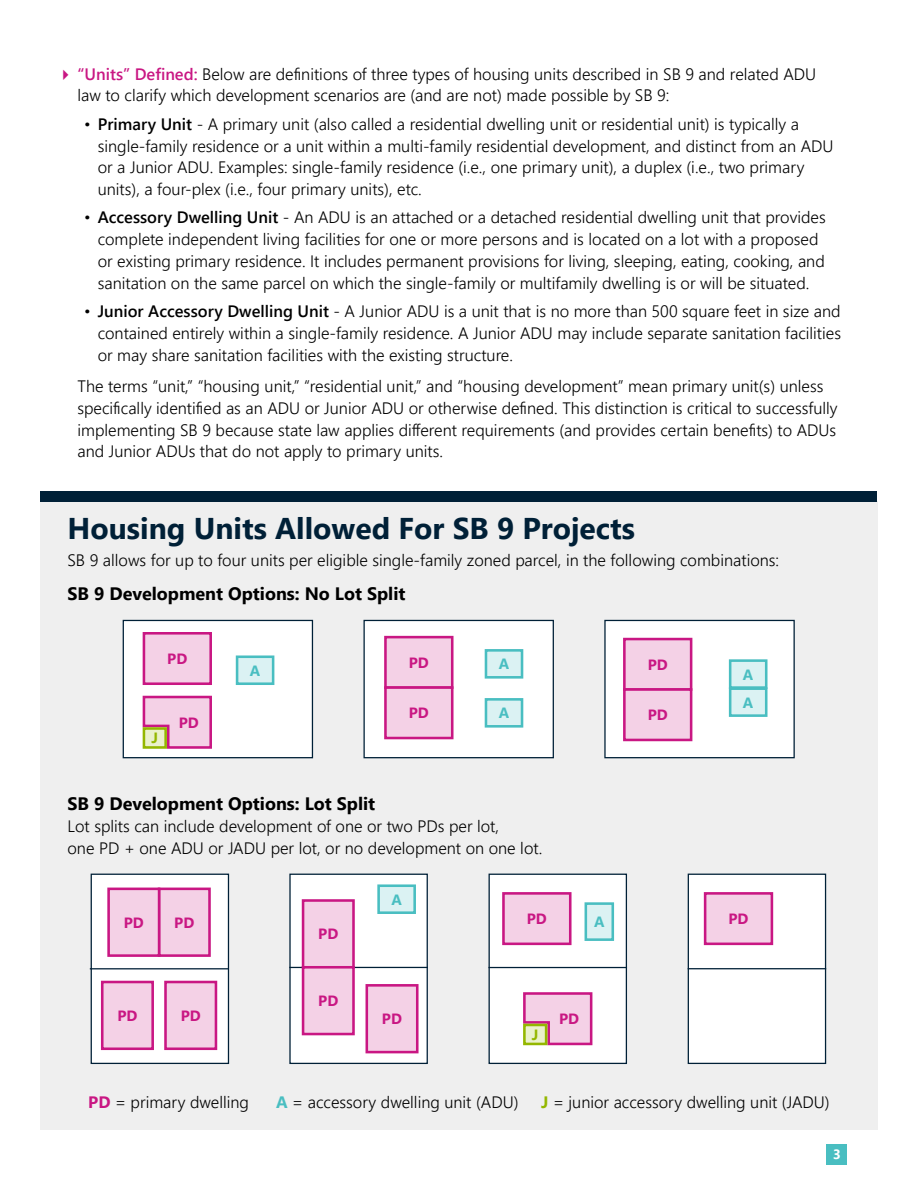
<style>
.page{position:relative;width:918px;height:1188px;background:#fff}
.page>*{position:absolute;margin:0;border:0;box-sizing:border-box;transform-origin:0 0}
.t1{font:700 30px "Segoe UI";color:#002037}
.t2{font:700 18px "Segoe UI";color:#000}
.t3{font:300 16.5px/21.8px "Segoe UI";color:#000}
.t4{font:700 14.85px "Segoe UI";color:#c91783}
.t5{font:700 14.85px/28px "Segoe UI";color:#49bec1}
.t6{font:700 14.85px "Segoe UI";color:#94b700}
.t7{font:700 13.5px "Segoe UI";color:#fff}
.s1{font-weight:600;color:#c91783}
.s2{font-weight:600}
.s3{font-weight:700;color:#c91783}
.s4{font-weight:700;color:#49bec1}
.s5{font-weight:700;color:#94b700}
</style>
<div class="page">
<div style="left:827px;top:1144px;width:20px;height:20px;background:#49bec1"></div>
<div style="left:40px;top:502px;width:838px;height:628px;background:#efefef"></div>
<div style="left:123px;top:620px;width:190px;height:138px;background:#fff;border:1px solid #002037"></div>
<div style="left:144px;top:633px;width:67px;height:51px;background:#f4d1e6"></div>
<div style="left:143px;top:632px;width:69px;height:53px;border:3px solid #c91783"></div>
<svg style="left:142px;top:695px;width:70px;height:54px;background:#ecb0d3"></svg>
<div style="left:144px;top:728px;width:22px;height:19px;background:#eaf1cc"></div>
<div style="left:143px;top:727px;width:24px;height:22px;border:3px solid #94b700"></div>
<div style="left:237px;top:657px;width:36px;height:27px;background:#dbf2f3"></div>
<div style="left:236px;top:655px;width:38px;height:30px;border:3px solid #49bec1"></div>
<div style="left:363px;top:620px;width:191px;height:138px;background:#fff;border:1px solid #002037"></div>
<div style="left:385px;top:637px;width:67px;height:51px;background:#f4d1e6"></div>
<div style="left:384px;top:636px;width:70px;height:53px;border:3px solid #c91783"></div>
<div style="left:385px;top:688px;width:67px;height:50px;background:#f4d1e6"></div>
<div style="left:384px;top:686px;width:70px;height:53px;border:3px solid #c91783"></div>
<div style="left:486px;top:650px;width:36px;height:27px;background:#dbf2f3"></div>
<div style="left:485px;top:649px;width:38px;height:30px;border:3px solid #49bec1"></div>
<div style="left:486px;top:699px;width:36px;height:27px;background:#dbf2f3"></div>
<div style="left:485px;top:698px;width:38px;height:30px;border:3px solid #49bec1"></div>
<div style="left:604px;top:620px;width:191px;height:138px;background:#fff;border:1px solid #002037"></div>
<div style="left:624px;top:639px;width:67px;height:51px;background:#f4d1e6"></div>
<div style="left:623px;top:638px;width:69px;height:53px;border:3px solid #c91783"></div>
<div style="left:624px;top:690px;width:67px;height:50px;background:#f4d1e6"></div>
<div style="left:623px;top:688px;width:69px;height:53px;border:3px solid #c91783"></div>
<div style="left:730px;top:661px;width:36px;height:27px;background:#dbf2f3"></div>
<div style="left:729px;top:659px;width:39px;height:30px;border:3px solid #49bec1"></div>
<div style="left:730px;top:689px;width:36px;height:27px;background:#dbf2f3"></div>
<div style="left:729px;top:687px;width:39px;height:30px;border:3px solid #49bec1"></div>
<div style="left:91px;top:874px;width:138px;height:190px;background:#fff;border:1px solid #002037"></div>
<hr style="left:90px;top:968px;width:138px;height:1px;background:#002037">
<div style="left:159px;top:889px;width:51px;height:67px;background:#f4d1e6"></div>
<div style="left:158px;top:888px;width:53px;height:69px;border:3px solid #c91783"></div>
<div style="left:109px;top:889px;width:50px;height:67px;background:#f4d1e6"></div>
<div style="left:107px;top:888px;width:53px;height:69px;border:3px solid #c91783"></div>
<div style="left:166px;top:982px;width:50px;height:67px;background:#f4d1e6"></div>
<div style="left:164px;top:981px;width:53px;height:69px;border:3px solid #c91783"></div>
<div style="left:102px;top:982px;width:51px;height:67px;background:#f4d1e6"></div>
<div style="left:101px;top:981px;width:53px;height:69px;border:3px solid #c91783"></div>
<div style="left:289px;top:874px;width:139px;height:190px;background:#fff;border:1px solid #002037"></div>
<hr style="left:289px;top:967px;width:139px;height:1px;background:#002037">
<div style="left:303px;top:901px;width:51px;height:66px;background:#f4d1e6"></div>
<div style="left:302px;top:899px;width:53px;height:70px;border:3px solid #c91783"></div>
<div style="left:303px;top:967px;width:51px;height:67px;background:#f4d1e6"></div>
<div style="left:302px;top:966px;width:53px;height:69px;border:3px solid #c91783"></div>
<div style="left:367px;top:985px;width:50px;height:67px;background:#f4d1e6"></div>
<div style="left:366px;top:984px;width:53px;height:69px;border:3px solid #c91783"></div>
<div style="left:379px;top:886px;width:36px;height:27px;background:#dbf2f3"></div>
<div style="left:377px;top:884px;width:39px;height:30px;border:3px solid #49bec1"></div>
<div style="left:489px;top:874px;width:138px;height:190px;background:#fff;border:1px solid #002037"></div>
<hr style="left:489px;top:967px;width:138px;height:1px;background:#002037">
<svg style="left:523px;top:992px;width:70px;height:54px;background:#ebb0d3"></svg>
<div style="left:524px;top:1025px;width:22px;height:19px;background:#eaf1cc"></div>
<div style="left:523px;top:1024px;width:24px;height:21px;border:3px solid #94b700"></div>
<div style="left:503px;top:893px;width:67px;height:51px;background:#f4d1e6"></div>
<div style="left:502px;top:892px;width:70px;height:53px;border:3px solid #c91783"></div>
<div style="left:586px;top:904px;width:27px;height:36px;background:#dbf2f3"></div>
<div style="left:585px;top:902px;width:29px;height:39px;border:3px solid #49bec1"></div>
<div style="left:688px;top:874px;width:138px;height:190px;background:#fff;border:1px solid #002037"></div>
<hr style="left:688px;top:968px;width:138px;height:1px;background:#002037">
<div style="left:705px;top:893px;width:67px;height:51px;background:#f4d1e6"></div>
<div style="left:704px;top:892px;width:69px;height:53px;border:3px solid #c91783"></div>
<div style="left:40px;top:491px;width:837px;height:11px;background:#002037"></div>
<p class="t3" style="left:77px;top:61px;width:740px"><span class="s1">“Units” Defined:</span> Below are definitions of three types of housing units described in SB 9 and related ADU law to clarify which development scenarios are (and are not) made possible by SB 9:</p>
<p class="t3" style="left:98px;top:111px;width:737px;text-indent:-13px">• <span class="s2">Primary Unit</span> - A primary unit (also called a residential dwelling unit or residential unit) is typically a single-family residence or a unit within a multi-family residential development, and distinct from an ADU or a Junior ADU. Examples: single-family residence (i.e., one primary unit), a duplex (i.e., two primary units), a four-plex (i.e., four primary units), etc.</p>
<p class="t3" style="left:98px;top:205px;width:729px;text-indent:-13px">• <span class="s2">Accessory Dwelling Unit</span> - An ADU is an attached or a detached residential dwelling unit that provides complete independent living facilities for one or more persons and is located on a lot with a proposed or existing primary residence. It includes permanent provisions for living, sleeping, eating, cooking, and sanitation on the same parcel on which the single-family or multifamily dwelling is or will be situated.</p>
<p class="t3" style="left:98px;top:299px;width:745px;text-align:justify;text-indent:-13px">• <span class="s2">Junior Accessory Dwelling Unit</span> - A Junior ADU is a unit that is no more than 500 square feet in size and contained entirely within a single-family residence. A Junior ADU may include separate sanitation facilities or may share sanitation facilities with the existing structure.</p>
<p class="t3" style="left:77px;top:374px;width:762px">The terms “unit,” “housing unit,” “residential unit,” and “housing development” mean primary unit(s) unless specifically identified as an ADU or Junior ADU or otherwise defined. This distinction is critical to successfully implementing SB 9 because state law applies different requirements (and provides certain benefits) to ADUs and Junior ADUs that do not apply to primary units.</p>
<h1 class="t1" style="left:68px;top:500px;width:569px">Housing Units Allowed For SB 9 Projects</h1>
<p class="t3" style="left:68px;top:548px;width:713px">SB 9 allows for up to four units per eligible single-family zoned parcel, in the following combinations:</p>
<p class="t2" style="left:68px;top:577px;width:340px">SB 9 Development Options: No Lot Split</p>
<p class="t4" style="left:167px;top:645px;width:22px">PD</p>
<p class="t6" style="left:151px;top:724px;width:8px">J</p>
<p class="t4" style="left:179px;top:708px;width:22px">PD</p>
<p class="t5" style="left:250px;top:655px;width:12px">A</p>
<p class="t4" style="left:409px;top:648px;width:22px">PD</p>
<p class="t4" style="left:409px;top:699px;width:22px">PD</p>
<p class="t5" style="left:499px;top:649px;width:12px">A</p>
<p class="t5" style="left:499px;top:698px;width:12px">A</p>
<p class="t2" style="left:68px;top:787px;width:309px">SB 9 Development Options: Lot Split</p>
<p class="t3" style="left:68px;top:814px;width:476px">Lot splits can include development of one or two PDs per lot,<br>one PD + one ADU or JADU per lot, or no development on one lot.</p>
<p class="t5" style="left:391px;top:884px;width:12px">A</p>
<p class="t4" style="left:648px;top:650px;width:22px">PD</p>
<p class="t4" style="left:648px;top:701px;width:22px">PD</p>
<p class="t5" style="left:743px;top:659px;width:12px">A<br>A</p>
<p class="t4" style="left:124px;top:908px;width:22px">PD</p>
<p class="t4" style="left:174px;top:908px;width:22px">PD</p>
<p class="t4" style="left:117px;top:1002px;width:22px">PD</p>
<p class="t4" style="left:181px;top:1002px;width:22px">PD</p>
<p class="t4" style="left:318px;top:920px;width:22px">PD</p>
<p class="t4" style="left:318px;top:987px;width:22px">PD</p>
<p class="t4" style="left:382px;top:1005px;width:22px">PD</p>
<p class="t4" style="left:527px;top:905px;width:22px">PD</p>
<p class="t5" style="left:594px;top:907px;width:12px">A</p>
<p class="t4" style="left:728px;top:905px;width:22px">PD</p>
<p class="t6" style="left:532px;top:1021px;width:8px">J</p>
<p class="t4" style="left:559px;top:1005px;width:22px">PD</p>
<p class="t3" style="left:88px;top:1090px;width:162px"><span class="s3">PD</span> = primary dwelling</p>
<p class="t3" style="left:276px;top:1090px;width:244px"><span class="s4">A</span> = accessory dwelling unit (ADU)</p>
<p class="t3" style="left:541px;top:1090px;width:290px"><span class="s5">J</span> = junior accessory dwelling unit (JADU)</p>
<p class="t7" style="left:833px;top:1142px;width:9px">3</p>
</div>
